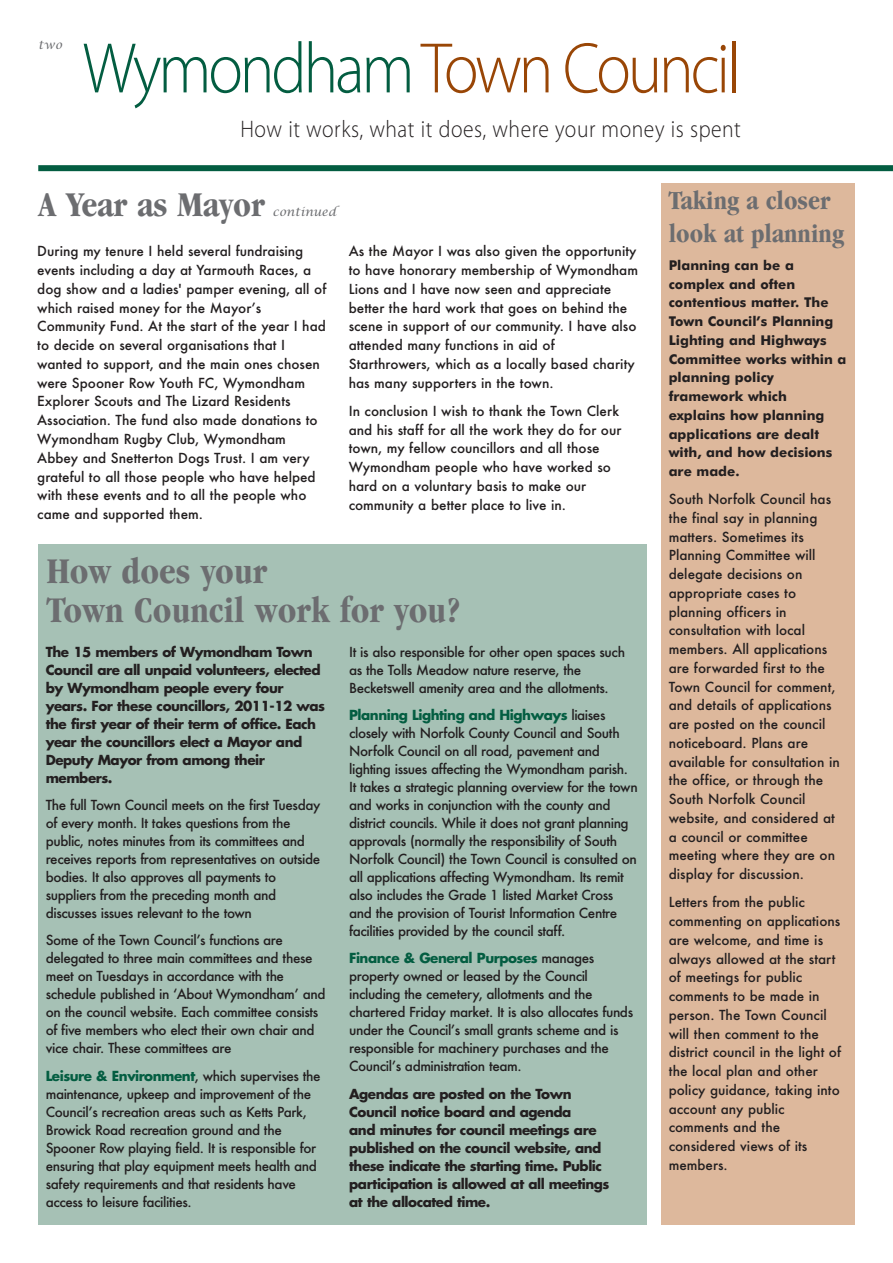
<style>
.page{position:relative;width:893px;height:1263px;background:#fff}
.page>*{position:absolute;margin:0;border:0;box-sizing:border-box;transform-origin:0 0}
.t1{font:300 72.15px "Myriad Pro";letter-spacing:-.05em;color:#994606;scale:.9 1}
.t2{font:700 condensed 37.5px/39px "Garamond";color:#6c6d70}
.t3{font:700 condensed 36px "Garamond";color:#6c6d70}
.t4{font:700 condensed 27px/32.4px "Garamond";color:#6c6d70}
.t5{font:300 24px "Myriad Pro";letter-spacing:.025em;color:#231f20;scale:.9 1}
.t6{font:500 13.5px/18.8px "Futura";letter-spacing:-.01em;color:#231f20}
.t7{font:500 13.5px/18px "Futura";letter-spacing:-.03em;color:#231f20}
.t8{font:700 13.5px/18px "Futura";letter-spacing:-.035em;color:#231f20}
.t9{font:700 13.5px/18.8px "Futura BT";color:#231f20}
.t10{font:italic 12px "Lucida Calligraphy";color:#6c6d70}
.s1{color:#035d41}
.s2{font-weight:700;color:#035d41}
</style>
<div class="page">
<div style="left:38px;top:544px;width:608px;height:681px;background:#a6c1b5"></div>
<div style="left:38px;top:165px;width:855px;height:6px;background:#035d41"></div>
<div style="left:661px;top:183px;width:194px;height:1042px;background:#ddb89c"></div>
<p class="t10" style="left:38px;top:37px;width:25px">two</p>
<h1 class="t1" style="left:83px;top:41px;width:732px"><span class="s1">Wymondham</span>Town Council</h1>
<h3 class="t5" style="left:240px;top:120px;width:558px">How it works, what it does, where your money is spent</h3>
<h3 class="t3" style="left:38px;top:190px;width:228px">A Year as Mayor</h3>
<p class="t10" style="left:273px;top:205px;width:65px">continued</p>
<p class="t6" style="left:37px;top:242px;width:291px">During my tenure I held several fundraising events including a day at Yarmouth Races, a dog show and a ladies' pamper evening, all of which raised money for the Mayor’s Community Fund. At the start of the year I had to decide on several organisations that I wanted to support, and the main ones chosen were Spooner Row Youth FC, Wymondham Explorer Scouts and The Lizard Residents Association. The fund also made donations to Wymondham Rugby Club, Wymondham Abbey and Snetterton Dogs Trust. I am very grateful to all those people who have helped with these events and to all the people who came and supported them.</p>
<p class="t6" style="left:349px;top:242px;width:291px">As the Mayor I was also given the opportunity to have honorary membership of Wymondham Lions and I have now seen and appreciate better the hard work that goes on behind the scene in support of our community. I have also attended many functions in aid of Starthrowers, which as a locally based charity has many supporters in the town.</p>
<p class="t6" style="left:349px;top:402px;width:274px">In conclusion I wish to thank the Town Clerk and his staff for all the work they do for our town, my fellow councillors and all those Wymondham people who have worked so hard on a voluntary basis to make our community a better place to live in.</p>
<h2 class="t2" style="left:47px;top:555px;width:416px">How does your<br>Town Council work for you?</h2>
<p class="t8" style="left:46px;top:644px;width:281px">The 15 members of Wymondham Town Council are all unpaid volunteers, elected by Wymondham people every four years. For these councillors, 2011-12 was the first year of their term of office. Each year the councillors elect a Mayor and Deputy Mayor from among their members.</p>
<p class="t7" style="left:46px;top:796px;width:276px">The full Town Council meets on the first Tuesday of every month. It takes questions from the public, notes minutes from its committees and receives reports from representatives on outside bodies. It also approves all payments to suppliers from the preceding month and discusses issues relevant to the town</p>
<p class="t7" style="left:46px;top:932px;width:281px">Some of the Town Council’s functions are delegated to three main committees and these meet on Tuesdays in accordance with the schedule published in ‘About Wymondham’ and on the council website. Each committee consists of five members who elect their own chair and vice chair. These committees are</p>
<p class="t7" style="left:46px;top:1067px;width:276px"><span class="s2">Leisure &amp; Environment</span>, which supervises the maintenance, upkeep and improvement of the Council’s recreation areas such as Ketts Park, Browick Road recreation ground and the Spooner Row playing field. It is responsible for ensuring that play equipment meets health and safety requirements and that residents have access to leisure facilities.</p>
<p class="t7" style="left:349px;top:643px;width:278px">It is also responsible for other open spaces such as the Tolls Meadow nature reserve, the<br>Becketswell amenity area and the allotments.</p>
<p class="t7" style="left:349px;top:706px;width:290px"><span class="s2">Planning Lighting and Highways</span> liaises closely with Norfolk County Council and South Norfolk Council on all road, pavement and lighting issues affecting the Wymondham parish.<br>It takes a strategic planning overview for the town and works in conjunction with the county and district councils. While it does not grant planning approvals (normally the responsibility of South Norfolk Council) the Town Council is consulted on all applications affecting Wymondham. Its remit also includes the Grade 1 listed Market Cross and the provision of Tourist Information Centre facilities provided by the council staff.</p>
<p class="t7" style="left:349px;top:949px;width:285px"><span class="s2">Finance &amp; General Purposes</span> manages property owned or leased by the Council including the cemetery, allotments and the chartered Friday market. It is also allocates funds under the Council’s small grants scheme and is responsible for machinery purchases and the Council’s administration team.</p>
<p class="t8" style="left:349px;top:1086px;width:262px">Agendas are posted on the Town Council notice board and agenda<br>and minutes for council meetings are published on the council website, and these indicate the starting time. Public participation is allowed at all meetings at the allocated time.</p>
<h3 class="t4" style="left:669px;top:187px;width:177px">Taking a closer look at planning</h3>
<p class="t9" style="left:669px;top:257px;width:179px">Planning can be a complex and often contentious matter. The<br>Town Council’s Planning<br>Lighting and Highways<br>Committee works within a planning policy framework which explains how planning applications are dealt with, and how decisions are made.</p>
<p class="t6" style="left:669px;top:490px;width:173px">South Norfolk Council has the final say in planning matters. Sometimes its<br>Planning Committee will delegate decisions on appropriate cases to planning officers in consultation with local members. All applications are forwarded first to the<br>Town Council for comment, and details of applications are posted on the council noticeboard. Plans are available for consultation in the office, or through the<br>South Norfolk Council website, and considered at a council or committee meeting where they are on display for discussion.</p>
<p class="t6" style="left:669px;top:893px;width:174px">Letters from the public commenting on applications are welcome, and time is always allowed at the start of meetings for public comments to be made in person. The Town Council will then comment to the district council in the light of the local plan and other policy guidance, taking into account any public comments and the considered views of its members.</p>
</div>
